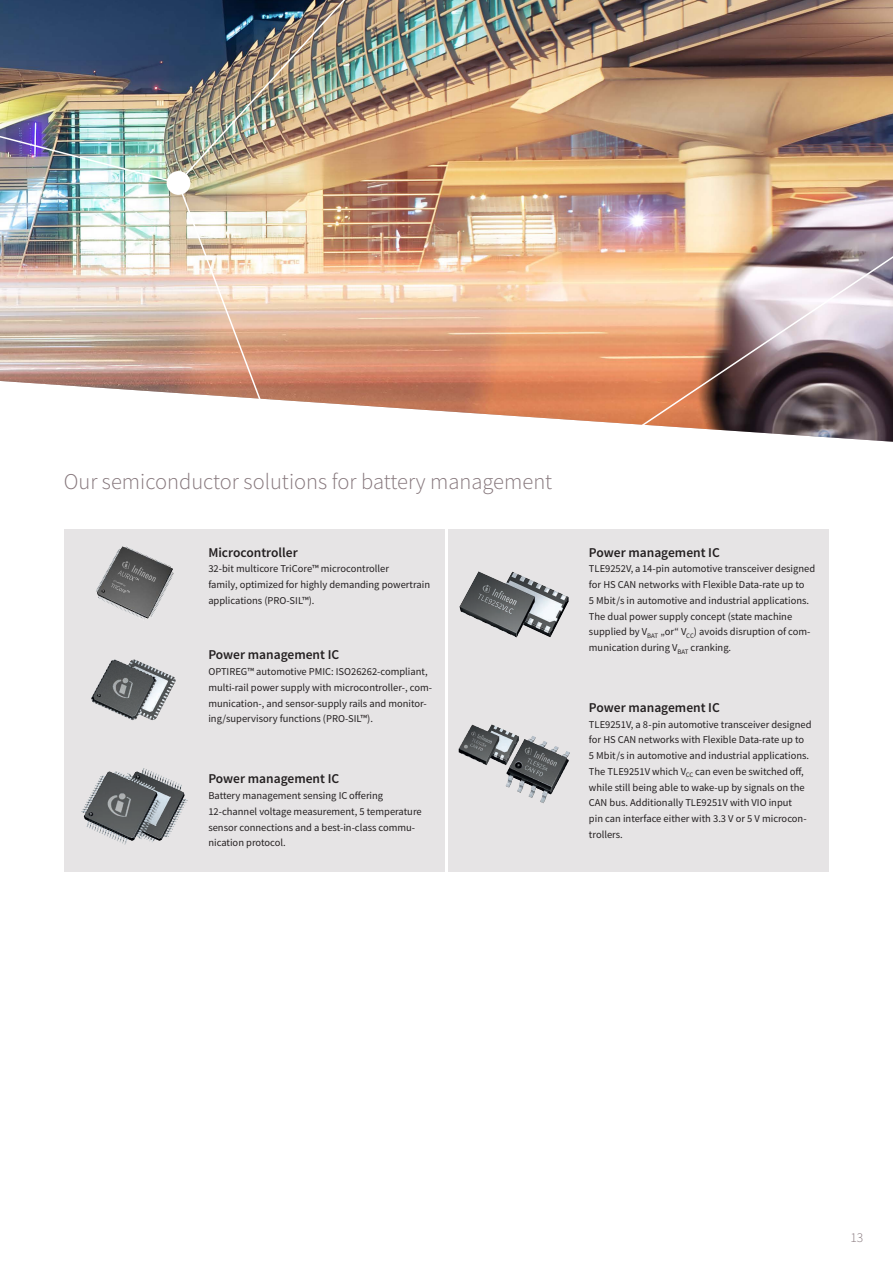
<style>
.page{position:relative;width:893px;height:1263px;background:#fff}
.page>*{position:absolute;margin:0;border:0;box-sizing:border-box;transform-origin:0 0}
.Brochure_A4_Product{font:300 22.5px "Source Sans Pro";color:#86777c}
.Brochure_A4_Copy_8_p{font:600 13.5px "Source Sans Pro";color:#231f20}
.t1{font:300 13.5px "Source Sans Pro";color:#86777c}
.Brochure_A4_Copy_8_p-2{font:10.5px/15.8px "Source Sans Pro";color:#231f20}
</style>
<div class="page">
<img style="left:0;top:0;width:893px;height:442px">
<div style="left:64px;top:529px;width:380px;height:343px;background:#e6e4e5"></div>
<div style="left:449px;top:529px;width:380px;height:343px;background:#e6e4e5"></div>
<img style="left:0;top:133px;width:177px;height:52px">
<img style="left:177px;top:0;width:181px;height:404px">
<img style="left:627px;top:236px;width:266px;height:200px">
<div style="left:167px;top:171px;width:23px;height:24px;background:#fff;border-radius:50%"></div>
<img style="left:96px;top:546px;width:78px;height:73px">
<img style="left:91px;top:659px;width:85px;height:62px">
<img style="left:459px;top:571px;width:110px;height:67px">
<img style="left:458px;top:724px;width:112px;height:79px">
<img style="left:81px;top:768px;width:107px;height:77px">
<p class="Brochure_A4_Product" style="left:64px;top:468px;width:490px">Our semiconductor solutions for battery management</p>
<p class="Brochure_A4_Copy_8_p" style="left:208px;top:543px;width:91px">Microcontroller</p>
<p class="Brochure_A4_Copy_8_p-2" style="left:208px;top:561px;width:223px">32-bit multicore TriCore™ microcontroller<br>family, optimized for highly demanding powertrain applications (PRO-SIL™).</p>
<p class="Brochure_A4_Copy_8_p" style="left:208px;top:646px;width:132px">Power management IC</p>
<p class="Brochure_A4_Copy_8_p-2" style="left:208px;top:664px;width:225px">OPTIREG™ automotive PMIC: ISO26262-compliant, multi-rail power supply with microcontroller-, com&shy;munication-, and sensor-supply rails and monitor&shy;ing/supervisory functions (PRO-SIL™).</p>
<p class="Brochure_A4_Copy_8_p" style="left:208px;top:770px;width:132px">Power management IC</p>
<p class="Brochure_A4_Copy_8_p-2" style="left:208px;top:788px;width:215px">Battery management sensing IC offering 12-channel voltage measurement, 5 temperature sensor connections and a best-in-class commu&shy;nication protocol.</p>
<p class="Brochure_A4_Copy_8_p" style="left:589px;top:543px;width:132px">Power management IC</p>
<p class="Brochure_A4_Copy_8_p-2" style="left:589px;top:561px;width:228px">TLE9252V, a 14-pin automotive transceiver designed for HS CAN networks with Flexible Data-rate up to<br>5 Mbit/s in automotive and industrial applications.<br>The dual power supply concept (state machine supplied by V<sub>BAT</sub> „or“ V<sub>CC</sub>) avoids disruption of com&shy;munication during V<sub>BAT</sub> cranking.</p>
<p class="Brochure_A4_Copy_8_p" style="left:589px;top:698px;width:132px">Power management IC</p>
<p class="Brochure_A4_Copy_8_p-2" style="left:589px;top:716px;width:224px">TLE9251V, a 8-pin automotive transceiver designed for HS CAN networks with Flexible Data-rate up to 5 Mbit/s in automotive and industrial applications.<br>The TLE9251V which V<sub>CC</sub> can even be switched off, while still being able to wake-up by signals on the CAN bus. Additionally TLE9251V with VIO input<br>pin can interface either with 3.3 V or 5 V microcon&shy;trollers.</p>
<p class="t1" style="left:850px;top:1229px;width:14px">13</p>
</div>
